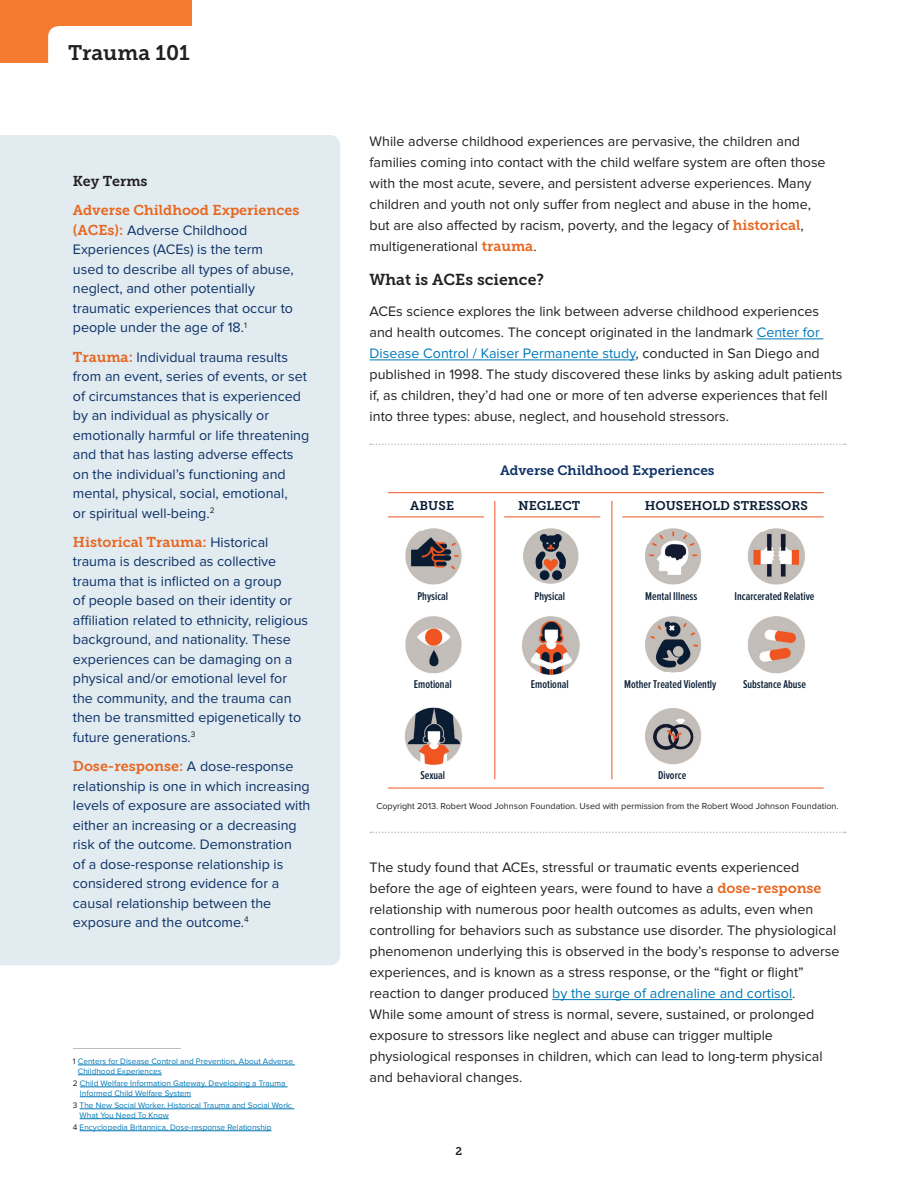
<style>
.page{position:relative;width:918px;height:1188px;background:#fff}
.page>*{position:absolute;margin:0;border:0;box-sizing:border-box;transform-origin:0 0}
.Top_header{font:21px "Museo Slab 700";color:#231f20}
.subhead{font:15.75px "Museo Slab 700";color:#231f20}
.body{font:14.25px/21px "Proxima Nova";color:#231f20}
.sidebar_text{font:14.25px/19.5px "Proxima Nova";color:#0d3166}
.sidebar_head{font:14.25px "Museo Slab 700";color:#231f20}
.chart_head{font:13.5px "Museo Slab 700";color:#0d3166}
.t1{font:12.6px "Museo Slab 700";color:#091d33}
.t2{font:600 11.7px "Proxima Nova Ex Cn";color:#091d33}
.t3{font:11.25px "Museo Slab 700";color:#231f20}
.body-2{font:9px "Proxima Nova";color:#231f20}
.Footnote{font:8.25px/9.9px "Proxima Nova";color:#0078b6}
.s1{font-family:"Museo Slab 700";color:#e7661f}
.s2{color:#231f20}
.s3{color:#0078b6}
</style>
<div class="page">
<div style="left:0;top:135px;width:340px;height:830px;background:#e1ebf0"></div>
<div style="left:0;top:0;width:192px;height:63px;background:#f47b2f"></div>
<div style="left:48px;top:26px;width:621px;height:68px;background:#fff;border-radius:11px"></div>
<hr style="left:757px;top:339px;width:66px;height:1px;background:#0078b6">
<hr style="left:370px;top:360px;width:266px;height:1px;background:#0078b6">
<hr style="left:552px;top:999px;width:240px;height:1px;background:#0078b6">
<hr style="left:73px;top:1048px;width:108px;height:1px;background:#bcbdc0">
<hr style="left:78px;top:1065px;width:217px;height:1px;background:#0078b6">
<hr style="left:78px;top:1075px;width:84px;height:1px;background:#0078b6">
<hr style="left:80px;top:1087px;width:208px;height:1px;background:#0078b6">
<hr style="left:80px;top:1097px;width:111px;height:1px;background:#0078b6">
<hr style="left:80px;top:1109px;width:214px;height:1px;background:#0078b6">
<hr style="left:80px;top:1118px;width:89px;height:1px;background:#0078b6">
<hr style="left:80px;top:1131px;width:192px;height:1px;background:#0078b6">
<svg style="left:646px;top:528px;width:55px;height:56px"></svg>
<div style="left:749px;top:528px;width:55px;height:56px;background:#c3bdb8;border-radius:50%"></div>
<img style="left:645px;top:540px;width:57px;height:45px">
<div style="left:523px;top:528px;width:56px;height:56px;background:#c3bdb8;border-radius:50%"></div>
<img style="left:405px;top:530px;width:57px;height:55px">
<img style="left:405px;top:616px;width:57px;height:57px">
<img style="left:405px;top:707px;width:57px;height:58px">
<img style="left:522px;top:616px;width:58px;height:58px">
<img style="left:748px;top:533px;width:57px;height:52px">
<img style="left:645px;top:616px;width:57px;height:55px">
<img style="left:748px;top:616px;width:57px;height:57px">
<img style="left:645px;top:708px;width:57px;height:57px">
<div style="left:540px;top:570px;width:9px;height:10px;background:#081b32;border-radius:50%"></div>
<div style="left:552px;top:570px;width:10px;height:10px;background:#081b32;border-radius:50%"></div>
<svg style="left:536px;top:534px;width:30px;height:37px"></svg>
<div style="left:688px;top:541px;width:9px;height:8px;background:#c3bdb8;border-radius:50%"></div>
<svg style="left:691px;top:551px;width:9px;height:9px"></svg>
<svg style="left:648px;top:551px;width:9px;height:9px"></svg>
<div style="left:651px;top:541px;width:9px;height:8px;background:#c3bdb8;border-radius:50%"></div>
<svg style="left:651px;top:532px;width:45px;height:15px"></svg>
<hr style="left:494px;top:501px;width:1px;height:278px;background:#f15522">
<hr style="left:611px;top:501px;width:1px;height:278px;background:#f15522">
<hr style="left:388px;top:492px;width:436px;height:1px;background:#f15522">
<hr style="left:388px;top:788px;width:436px;height:1px;background:#f15522">
<hr style="left:388px;top:516px;width:96px;height:1px;background:#f15522">
<hr style="left:504px;top:516px;width:96px;height:1px;background:#f15522">
<hr style="left:622px;top:516px;width:202px;height:1px;background:#f15522">
<svg style="left:370px;top:444px;width:476px;height:1px"></svg>
<svg style="left:370px;top:832px;width:476px;height:1px"></svg>
<p class="Top_header" style="left:68px;top:41px;width:123px">Trauma 101</p>
<p class="sidebar_head" style="left:73px;top:173px;width:76px">Key Terms</p>
<p class="sidebar_text" style="left:73px;top:201px;width:228px"><span class="s1">Adverse Childhood Experiences (ACEs):</span> Adverse Childhood<br>Experiences (ACEs) is the term<br>used to describe all types of abuse, neglect, and other potentially traumatic experiences that occur to people under the age of 18.<sup>1</sup></p>
<p class="sidebar_text" style="left:73px;top:347px;width:238px"><span class="s1">Trauma:</span> Individual trauma results from an event, series of events, or set of circumstances that is experienced by an individual as physically or emotionally harmful or life threatening and that has lasting adverse effects on the individual’s functioning and mental, physical, social, emotional,<br>or spiritual well-being.<sup>2</sup></p>
<p class="sidebar_text" style="left:73px;top:533px;width:237px"><span class="s1">Historical Trauma:</span> Historical trauma is described as collective trauma that is inflicted on a group<br>of people based on their identity or affiliation related to ethnicity, religious background, and nationality. These experiences can be damaging on a physical and/or emotional level for the community, and the trauma can then be transmitted epigenetically to future generations.<sup>3</sup></p>
<p class="sidebar_text" style="left:73px;top:757px;width:239px"><span class="s1">Dose-response:</span> A dose-response relationship is one in which increasing levels of exposure are associated with either an increasing or a decreasing risk of the outcome. Demonstration<br>of a dose-response relationship is considered strong evidence for a causal relationship between the exposure and the outcome.<sup>4</sup></p>
<p class="Footnote" style="left:78px;top:1056px;width:217px;text-indent:-5px"><span class="s2">1</span> Centers for Disease Control and Prevention, About Adverse<br>Childhood Experiences</p>
<p class="Footnote" style="left:80px;top:1078px;width:207px;text-indent:-7px"><span class="s2">2</span> Child Welfare Information Gateway, Developing a Trauma<br>Informed Child Welfare System</p>
<p class="Footnote" style="left:80px;top:1100px;width:214px;text-indent:-7px"><span class="s2">3</span> The New Social Worker, Historical Trauma and Social Work:<br>What You Need To Know</p>
<p class="Footnote" style="left:73px;top:1122px;width:200px"><span class="s2">4</span> Encyclopedia Britannica, Dose-response Relationship</p>
<p class="body" style="left:370px;top:131px;width:458px">While adverse childhood experiences are pervasive, the children and families coming into contact with the child welfare system are often those with the most acute, severe, and persistent adverse experiences. Many children and youth not only suffer from neglect and abuse in the home, but are also affected by racism, poverty, and the legacy of <span class="s1">historical</span>, multigenerational <span class="s1">trauma</span>.</p>
<p class="subhead" style="left:370px;top:271px;width:176px">What is ACEs science?</p>
<p class="body" style="left:370px;top:301px;width:474px">ACEs science explores the link between adverse childhood experiences and health outcomes. The concept originated in the landmark <span class="s3">Center for Disease Control / Kaiser Permanente study</span>, conducted in San Diego and published in 1998. The study discovered these links by asking adult patients if, as children, they’d had one or more of ten adverse experiences that fell into three types: abuse, neglect, and household stressors.</p>
<p class="chart_head" style="left:500px;top:462px;width:216px">Adverse Childhood Experiences</p>
<p class="t1" style="left:410px;top:498px;width:45px">ABUSE</p>
<p class="t1" style="left:518px;top:498px;width:63px">NEGLECT</p>
<p class="t1" style="left:645px;top:498px;width:165px">HOUSEHOLD STRESSORS</p>
<p class="t2" style="left:417px;top:589px;width:32px">Physical</p>
<p class="t2" style="left:534px;top:589px;width:32px">Physical</p>
<p class="t2" style="left:414px;top:677px;width:39px">Emotional</p>
<p class="t2" style="left:531px;top:677px;width:39px">Emotional</p>
<p class="t2" style="left:645px;top:589px;width:54px">Mental Illness</p>
<p class="t2" style="left:735px;top:589px;width:82px">Incarcerated Relative</p>
<p class="t2" style="left:624px;top:677px;width:94px">Mother Treated Violently</p>
<p class="t2" style="left:743px;top:677px;width:65px">Substance Abuse</p>
<p class="t2" style="left:420px;top:769px;width:26px">Sexual</p>
<p class="t2" style="left:658px;top:769px;width:30px">Divorce</p>
<p class="body-2" style="left:376px;top:801px;width:464px">Copyright 2013. Robert Wood Johnson Foundation. Used with permission from the Robert Wood Johnson Foundation.</p>
<p class="body" style="left:370px;top:857px;width:471px">The study found that ACEs, stressful or traumatic events experienced before the age of eighteen years, were found to have a <span class="s1">dose-response </span>relationship with numerous poor health outcomes as adults, even when controlling for behaviors such as substance use disorder. The physiological phenomenon underlying this is observed in the body’s response to adverse experiences, and is known as a stress response, or the “fight or flight” reaction to danger produced <span class="s3">by the surge of adrenaline and cortisol</span>.<br>While some amount of stress is normal, severe, sustained, or prolonged exposure to stressors like neglect and abuse can trigger multiple physiological responses in children, which can lead to long-term physical and behavioral changes.</p>
<p class="t3" style="left:456px;top:1145px;width:8px">2</p>
</div>
